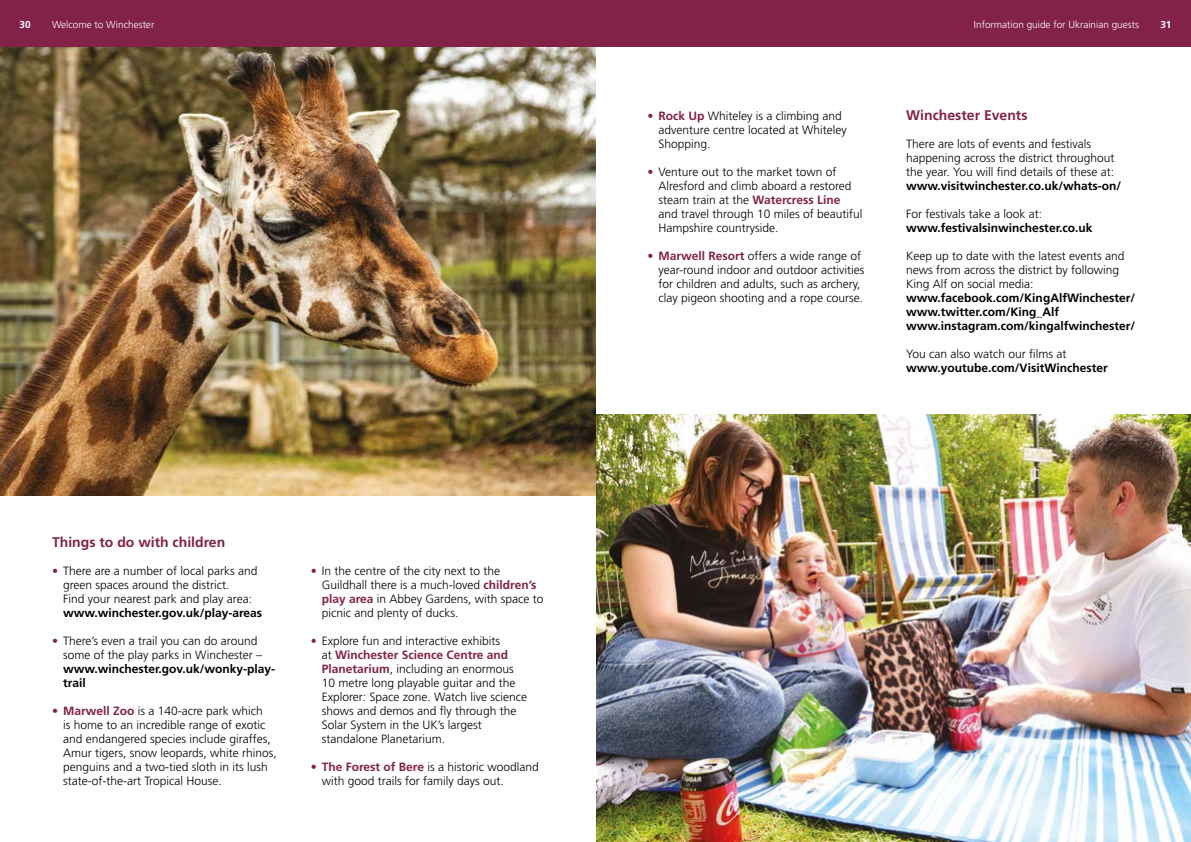
<style>
.page{position:relative;width:1191px;height:842px;background:#fff}
.page>*{position:absolute;margin:0;border:0;box-sizing:border-box;transform-origin:0 0}
.t1{font:700 14px "Frutiger";color:#812246}
.t2{font:300 12px/14px "Frutiger";color:#000}
.t3{font:700 12px/14px "Frutiger";color:#000}
.t4{font:300 10px "Frutiger";color:#fff}
.t5{font:700 10px "Frutiger";color:#fff}
.s1{color:#812246}
.s2{font-weight:700;color:#812246}
</style>
<div class="page">
<div style="left:0;top:0;width:1191px;height:47px;background:#812246"></div>
<img style="left:0;top:47px;width:595px;height:448px">
<img style="left:596px;top:414px;width:595px;height:428px">
<p class="t5" style="left:20px;top:19px;width:13px">30</p>
<p class="t4" style="left:52px;top:19px;width:104px">Welcome to Winchester</p>
<p class="t4" style="left:974px;top:19px;width:167px">Information guide for Ukrainian guests</p>
<p class="t5" style="left:1160px;top:19px;width:13px">31</p>
<p class="t1" style="left:52px;top:534px;width:175px">Things to do with children</p>
<p class="t2" style="left:63px;top:564px;width:196px;text-indent:-11px"><span class="s1">•</span> There are a number of local parks and green spaces around the district.<br>Find your nearest park and play area:</p>
<p class="t3" style="left:63px;top:606px;width:201px">www.winchester.gov.uk/play-areas</p>
<p class="t2" style="left:63px;top:634px;width:200px;text-indent:-11px"><span class="s1">•</span> There’s even a trail you can do around some of the play parks in Winchester –</p>
<p class="t3" style="left:63px;top:662px;width:214px">www.winchester.gov.uk/wonky-play&shy;trail</p>
<p class="t2" style="left:63px;top:704px;width:215px;text-indent:-11px"><span class="s1">•</span> <span class="s2">Marwell Zoo</span> is a 140-acre park which<br>is home to an incredible range of exotic and endangered species include giraffes, Amur tigers, snow leopards, white rhinos, penguins and a two-tied sloth in its lush state-of-the-art Tropical House.</p>
<p class="t2" style="left:322px;top:564px;width:223px;text-indent:-11px"><span class="s1">•</span> In the centre of the city next to the Guildhall there is a much-loved <span class="s2">children’s play area</span> in Abbey Gardens, with space to picnic and plenty of ducks.</p>
<p class="t2" style="left:322px;top:634px;width:207px;text-indent:-11px"><span class="s1">•</span> Explore fun and interactive exhibits<br>at <span class="s2">Winchester Science Centre and Planetarium</span>, including an enormous 10 metre long playable guitar and the Explorer: Space zone. Watch live science shows and demos and fly through the Solar System in the UK’s largest standalone Planetarium.</p>
<p class="t2" style="left:322px;top:760px;width:218px;text-indent:-11px"><span class="s1">•</span> <span class="s2">The Forest of Bere</span> is a historic woodland with good trails for family days out.</p>
<p class="t2" style="left:658px;top:109px;width:190px;text-indent:-11px"><span class="s1">•</span> <span class="s2">Rock Up</span> Whiteley is a climbing and adventure centre located at Whiteley<br>Shopping.</p>
<p class="t2" style="left:658px;top:165px;width:205px;text-indent:-11px"><span class="s1">•</span> Venture out to the market town of Alresford and climb aboard a restored steam train at the <span class="s2">Watercress Line </span>and travel through 10 miles of beautiful Hampshire countryside.</p>
<p class="t2" style="left:658px;top:249px;width:207px;text-indent:-11px"><span class="s1">•</span> <span class="s2">Marwell Resort</span> offers a wide range of year-round indoor and outdoor activities for children and adults, such as archery, clay pigeon shooting and a rope course.</p>
<p class="t1" style="left:906px;top:107px;width:123px">Winchester Events</p>
<p class="t2" style="left:906px;top:137px;width:210px">There are lots of events and festivals happening across the district throughout the year. You will find details of these at:</p>
<p class="t3" style="left:906px;top:179px;width:216px">www.visitwinchester.co.uk/whats-on/</p>
<p class="t2" style="left:906px;top:207px;width:137px">For festivals take a look at:</p>
<p class="t3" style="left:906px;top:221px;width:188px">www.festivalsinwinchester.co.uk</p>
<p class="t2" style="left:906px;top:249px;width:220px">Keep up to date with the latest events and news from across the district by following<br>King Alf on social media:</p>
<p class="t3" style="left:906px;top:291px;width:230px">www.facebook.com/KingAlfWinchester/ www.twitter.com/King_Alf www.instagram.com/kingalfwinchester/</p>
<p class="t2" style="left:906px;top:347px;width:162px">You can also watch our films at</p>
<p class="t3" style="left:906px;top:361px;width:203px">www.youtube.com/VisitWinchester</p>
</div>
